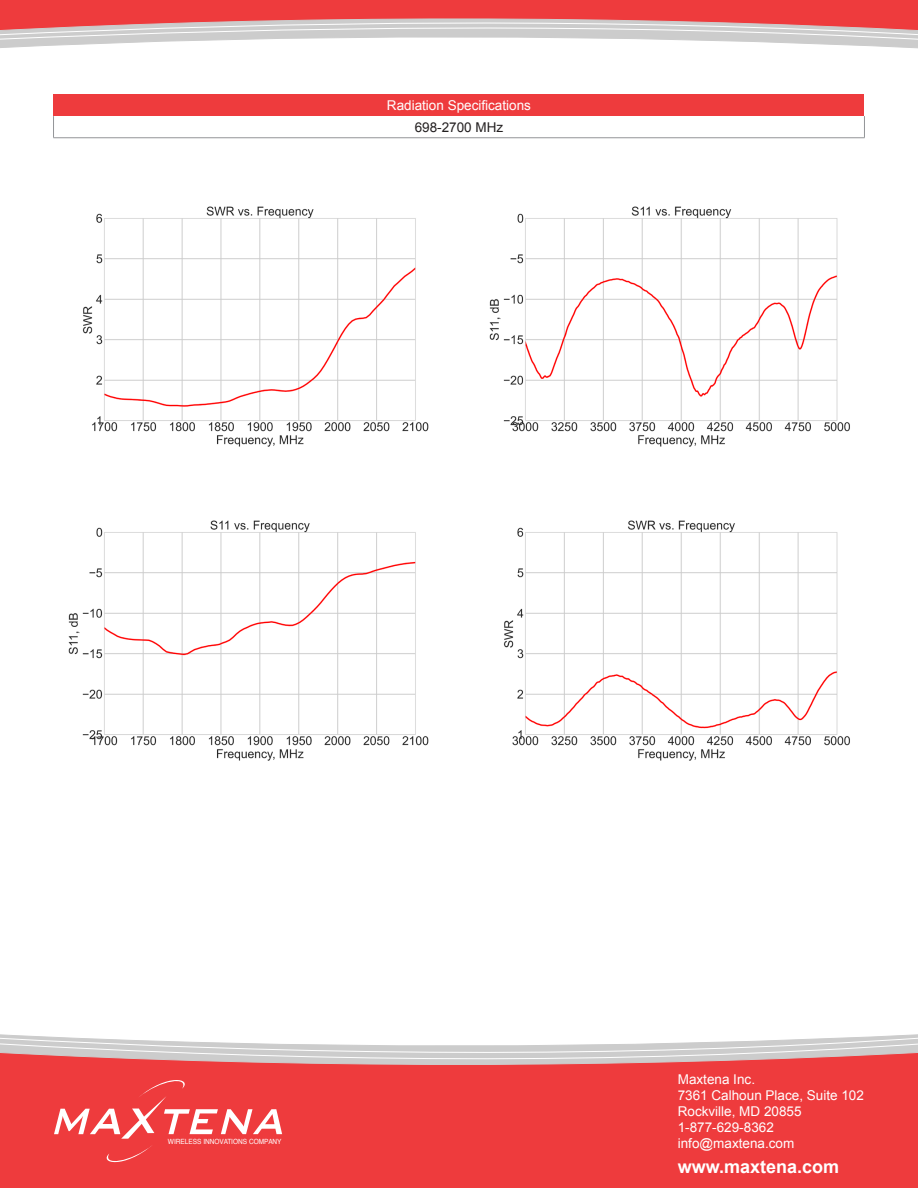
<style>
.page{position:relative;width:918px;height:1188px;background:#fff}
.page>*{position:absolute;margin:0;border:0;box-sizing:border-box;transform-origin:0 0}
.t1{font:700 18px "Arial";color:#fff}
.t2{font:13.5px/16.2px "Arial";color:#fff}
.t3{font:13.5px "Arial";color:#231f20}
.t4{font:7.2px "Helvetica";color:#fff;scale:.91 1}
</style>
<div class="page">
<svg style="left:0;top:0;width:918px;height:49px"></svg>
<div style="left:0;top:1169px;width:918px;height:19px;background:#ee3b3d"></div>
<svg style="left:0;top:1034px;width:918px;height:135px;background:#eb5f60"></svg>
<div style="left:54px;top:94px;width:810px;height:22px;background:#ee3b3d"></div>
<svg style="left:53px;top:116px;width:1px;height:22px"></svg>
<svg style="left:864px;top:116px;width:1px;height:22px"></svg>
<hr style="left:53px;top:138px;width:812px;height:1px;background:#939598">
<img style="left:82px;top:206px;width:347px;height:241px">
<img style="left:489px;top:206px;width:361px;height:241px">
<img style="left:68px;top:520px;width:361px;height:241px">
<img style="left:504px;top:520px;width:346px;height:241px">
<p class="t2" style="left:387px;top:97px;width:146px">Radiation Specifications</p>
<p class="t3" style="left:415px;top:118px;width:90px">698-2700 MHz</p>
<p class="t4" style="left:168px;top:1135px;width:126px">WIRELESS INNOVATIONS COMPANY</p>
<p class="t2" style="left:678px;top:1071px;width:188px">Maxtena Inc.<br>7361 Calhoun Place, Suite 102<br>Rockville, MD 20855<br>1-877-629-8362 info@maxtena.com</p>
<h1 class="t1" style="left:678px;top:1155px;width:163px">www.maxtena.com</h1>
</div>
